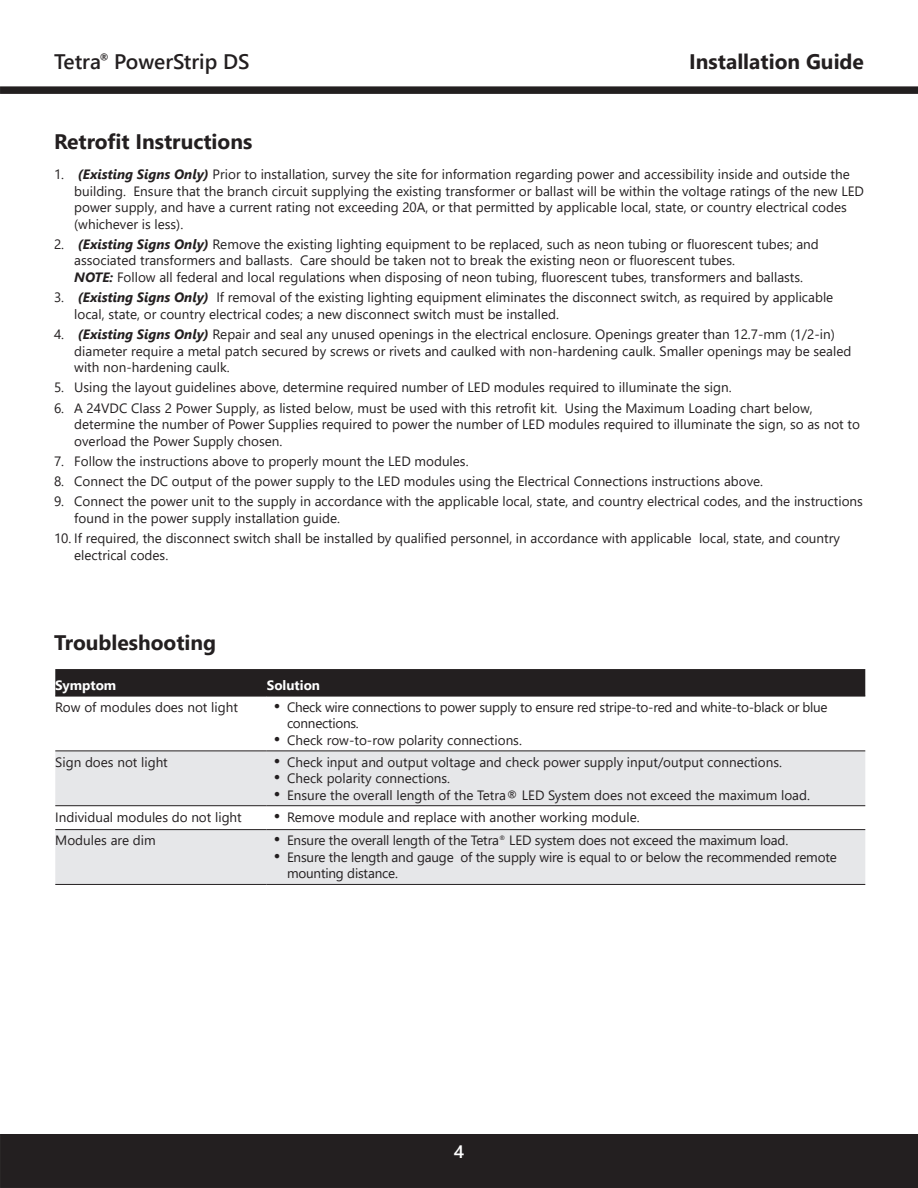
<style>
.page{position:relative;width:918px;height:1188px;background:#fff}
.page>*{position:absolute;margin:0;border:0;box-sizing:border-box;transform-origin:0 0}
.t1{font:700 21px "Segoe UI";color:#231f20}
.t2{font:600 21px "Segoe UI";color:#231f20}
.t3{font:600 18px "Segoe UI";color:#fff}
.t4{font:13.5px/16.5px "Segoe UI";color:#231f20}
.t5{font:13.5px/16.5px "Segoe UI";letter-spacing:-.02em;color:#231f20}
.t6{font:700 13.5px "Segoe UI";color:#fff}
.s1{font-weight:700;font-style:italic}
.s2{font-size:18px}
</style>
<div class="page">
<div style="left:0;top:1134px;width:918px;height:54px;background:#231f20"></div>
<div style="left:0;top:86px;width:918px;height:8px;background:#231f20"></div>
<div style="left:55px;top:669px;width:810px;height:27px;background:#231f20"></div>
<svg style="left:55px;top:752px;width:810px;height:132px;fill:#e6e7e9"></svg>
<hr style="left:55px;top:696px;width:212px;height:1px;background:#231f20">
<hr style="left:267px;top:696px;width:598px;height:1px;background:#231f20">
<hr style="left:55px;top:751px;width:212px;height:1px;background:#231f20">
<hr style="left:267px;top:751px;width:598px;height:1px;background:#231f20">
<hr style="left:55px;top:805px;width:212px;height:1px;background:#231f20">
<hr style="left:267px;top:805px;width:598px;height:1px;background:#231f20">
<hr style="left:55px;top:829px;width:212px;height:1px;background:#231f20">
<hr style="left:267px;top:829px;width:598px;height:1px;background:#231f20">
<hr style="left:55px;top:884px;width:212px;height:1px;background:#231f20">
<hr style="left:267px;top:884px;width:598px;height:1px;background:#231f20">
<h1 class="t2" style="left:54px;top:42px;width:197px">Tetra<sup>®</sup> PowerStrip DS</h1>
<h1 class="t1" style="left:689px;top:42px;width:176px">Installation Guide</h1>
<p class="t1" style="left:54px;top:122px;width:200px">Retrofit Instructions</p>
<p class="t4" style="left:74px;top:165px;width:791px;text-indent:-20px">1. <span class="s1">(Existing Signs Only)</span> Prior to installation, survey the site for information regarding power and accessibility inside and outside the building. Ensure that the branch circuit supplying the existing transformer or ballast will be within the voltage ratings of the new LED power supply, and have a current rating not exceeding 20A, or that permitted by applicable local, state, or country electrical codes (whichever is less).</p>
<p class="t4" style="left:74px;top:235px;width:746px;text-indent:-20px">2. <span class="s1">(Existing Signs Only)</span> Remove the existing lighting equipment to be replaced, such as neon tubing or fluorescent tubes; and associated transformers and ballasts. Care should be taken not to break the existing neon or fluorescent tubes.<br><span class="s1">NOTE:</span> Follow all federal and local regulations when disposing of neon tubing, fluorescent tubes, transformers and ballasts.</p>
<p class="t4" style="left:74px;top:288px;width:761px;text-indent:-20px">3. <span class="s1">(Existing Signs Only)</span> If removal of the existing lighting equipment eliminates the disconnect switch, as required by applicable local, state, or country electrical codes; a new disconnect switch must be installed.</p>
<p class="t4" style="left:74px;top:325px;width:779px;text-indent:-20px">4. <span class="s1">(Existing Signs Only)</span> Repair and seal any unused openings in the electrical enclosure. Openings greater than 12.7-mm (1/2-in) diameter require a metal patch secured by screws or rivets and caulked with non-hardening caulk. Smaller openings may be sealed with non-hardening caulk.</p>
<p class="t4" style="left:54px;top:378px;width:679px">5. Using the layout guidelines above, determine required number of LED modules required to illuminate the sign.</p>
<p class="t4" style="left:74px;top:398px;width:787px;text-indent:-20px">6. A 24VDC Class 2 Power Supply, as listed below, must be used with this retrofit kit. Using the Maximum Loading chart below, determine the number of Power Supplies required to power the number of LED modules required to illuminate the sign, so as not to overload the Power Supply chosen.</p>
<p class="t4" style="left:54px;top:452px;width:416px">7. Follow the instructions above to properly mount the LED modules.</p>
<p class="t4" style="left:54px;top:472px;width:711px">8. Connect the DC output of the power supply to the LED modules using the Electrical Connections instructions above.</p>
<p class="t4" style="left:74px;top:492px;width:790px;text-indent:-20px">9. Connect the power unit to the supply in accordance with the applicable local, state, and country electrical codes, and the instructions found in the power supply installation guide.</p>
<p class="t4" style="left:74px;top:529px;width:767px;text-indent:-20px">10. If required, the disconnect switch shall be installed by qualified personnel, in accordance with applicable local, state, and country electrical codes.</p>
<p class="t1" style="left:54px;top:623px;width:164px">Troubleshooting</p>
<p class="t6" style="left:55px;top:673px;width:63px">Symptom</p>
<p class="t6" style="left:267px;top:673px;width:55px">Solution</p>
<p class="t4" style="left:55px;top:698px;width:184px">Row of modules does not light</p>
<p class="t5" style="left:287px;top:698px;width:542px;text-indent:-14px"><span class="s2">•</span> Check wire connections to power supply to ensure red stripe-to-red and white-to-black or blue connections.</p>
<p class="t4" style="left:274px;top:731px;width:250px"><span class="s2">•</span> Check row-to-row polarity connections.</p>
<p class="t4" style="left:55px;top:752px;width:114px">Sign does not light</p>
<p class="t4" style="left:274px;top:752px;width:510px"><span class="s2">•</span> Check input and output voltage and check power supply input/output connections.</p>
<p class="t4" style="left:274px;top:769px;width:178px"><span class="s2">•</span> Check polarity connections.</p>
<p class="t4" style="left:274px;top:785px;width:538px"><span class="s2">•</span> Ensure the overall length of the Tetra® LED System does not exceed the maximum load.</p>
<p class="t4" style="left:55px;top:807px;width:188px">Individual modules do not light</p>
<p class="t4" style="left:274px;top:807px;width:368px"><span class="s2">•</span> Remove module and replace with another working module.</p>
<p class="t4" style="left:55px;top:831px;width:102px">Modules are dim</p>
<p class="t4" style="left:274px;top:831px;width:516px"><span class="s2">•</span> Ensure the overall length of the Tetra<sup>®</sup> LED system does not exceed the maximum load.</p>
<p class="t4" style="left:287px;top:848px;width:551px;text-indent:-14px"><span class="s2">•</span> Ensure the length and gauge of the supply wire is equal to or below the recommended remote mounting distance.</p>
<h2 class="t3" style="left:454px;top:1135px;width:12px">4</h2>
</div>
